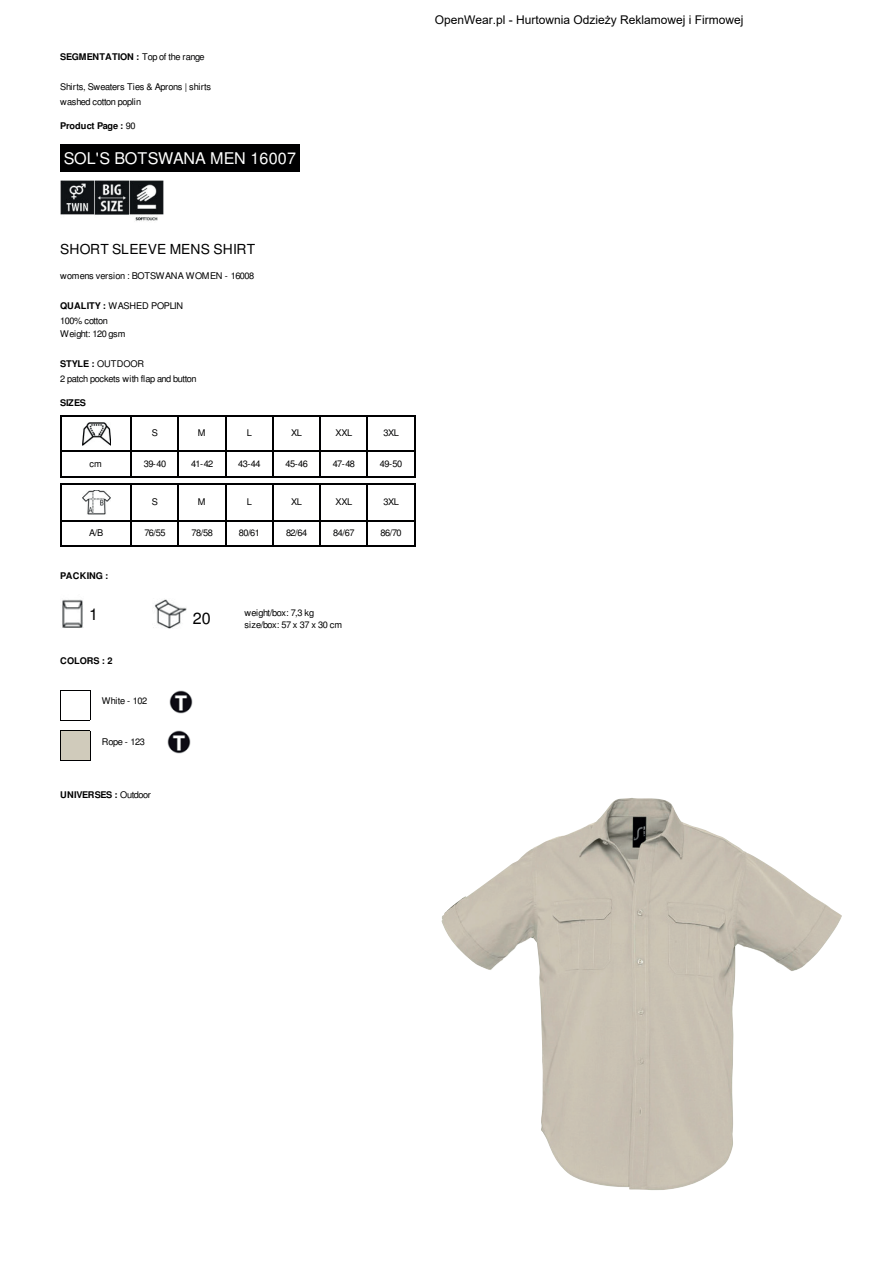
<style>
.page{position:relative;width:893px;height:1263px;background:#fff}
.page>*{position:absolute;margin:0;border:0;box-sizing:border-box;transform-origin:0 0}
.t1{font:16.2px "Nimbus San L";letter-spacing:.01em;color:#fff}
.t2{font:16.2px "Nimbus San L";color:#000001}
.t3{font:13.8px "Nimbus San L";color:#000001}
.t4{font:12px "Arial";color:#000}
.t5{font:9.15px/15px "Nimbus San L";letter-spacing:-.04em;color:#000001}
.t6{font:700 9.15px "Nimbus San L";letter-spacing:-.03em;color:#000001}
.t7{font:700 9.15px "Nimbus San L";letter-spacing:.03em;color:#000001}
.s1{font-weight:400}
.s2{font-weight:700}
</style>
<div class="page">
<hr style="left:60px;top:415px;width:72px;height:1px;background:#000001">
<hr style="left:60px;top:415px;width:1px;height:37px;background:#000001">
<hr style="left:131px;top:415px;width:48px;height:1px;background:#000001">
<hr style="left:131px;top:415px;width:1px;height:37px;background:#000001">
<hr style="left:178px;top:415px;width:48px;height:1px;background:#000001">
<hr style="left:178px;top:415px;width:1px;height:37px;background:#000001">
<hr style="left:225px;top:415px;width:48px;height:1px;background:#000001">
<hr style="left:225px;top:415px;width:1px;height:37px;background:#000001">
<hr style="left:272px;top:415px;width:49px;height:1px;background:#000001">
<hr style="left:272px;top:415px;width:1px;height:37px;background:#000001">
<hr style="left:319px;top:415px;width:49px;height:1px;background:#000001">
<hr style="left:319px;top:415px;width:2px;height:37px;background:#000001">
<hr style="left:367px;top:415px;width:48px;height:1px;background:#000001">
<hr style="left:367px;top:415px;width:1px;height:37px;background:#000001">
<hr style="left:414px;top:415px;width:1px;height:37px;background:#000001">
<hr style="left:60px;top:451px;width:72px;height:1px;background:#000001">
<hr style="left:60px;top:476px;width:72px;height:1px;background:#000001">
<svg style="left:60px;top:452px;width:1px;height:24px"></svg>
<hr style="left:131px;top:451px;width:48px;height:1px;background:#000001">
<hr style="left:131px;top:476px;width:48px;height:1px;background:#000001">
<svg style="left:131px;top:452px;width:1px;height:24px"></svg>
<hr style="left:178px;top:451px;width:48px;height:1px;background:#000001">
<hr style="left:178px;top:476px;width:48px;height:1px;background:#000001">
<svg style="left:178px;top:452px;width:1px;height:24px"></svg>
<hr style="left:225px;top:451px;width:48px;height:1px;background:#000001">
<hr style="left:225px;top:476px;width:48px;height:1px;background:#000001">
<svg style="left:225px;top:452px;width:1px;height:24px"></svg>
<hr style="left:272px;top:451px;width:49px;height:1px;background:#000001">
<hr style="left:272px;top:476px;width:49px;height:1px;background:#000001">
<svg style="left:272px;top:452px;width:1px;height:24px"></svg>
<hr style="left:319px;top:451px;width:49px;height:1px;background:#000001">
<hr style="left:319px;top:476px;width:49px;height:1px;background:#000001">
<hr style="left:319px;top:451px;width:2px;height:26px;background:#000001">
<hr style="left:367px;top:451px;width:48px;height:1px;background:#000001">
<hr style="left:367px;top:476px;width:48px;height:1px;background:#000001">
<svg style="left:367px;top:452px;width:1px;height:24px"></svg>
<svg style="left:414px;top:452px;width:1px;height:24px"></svg>
<hr style="left:60px;top:483px;width:72px;height:1px;background:#000001">
<hr style="left:60px;top:483px;width:1px;height:38px;background:#000001">
<hr style="left:131px;top:483px;width:48px;height:1px;background:#000001">
<hr style="left:131px;top:483px;width:1px;height:38px;background:#000001">
<hr style="left:178px;top:483px;width:48px;height:1px;background:#000001">
<hr style="left:178px;top:483px;width:1px;height:38px;background:#000001">
<hr style="left:225px;top:483px;width:48px;height:1px;background:#000001">
<hr style="left:225px;top:483px;width:1px;height:38px;background:#000001">
<hr style="left:272px;top:483px;width:49px;height:1px;background:#000001">
<hr style="left:272px;top:483px;width:1px;height:38px;background:#000001">
<hr style="left:319px;top:483px;width:49px;height:1px;background:#000001">
<hr style="left:319px;top:483px;width:2px;height:38px;background:#000001">
<hr style="left:367px;top:483px;width:48px;height:1px;background:#000001">
<hr style="left:367px;top:483px;width:1px;height:38px;background:#000001">
<hr style="left:414px;top:483px;width:1px;height:38px;background:#000001">
<hr style="left:60px;top:520px;width:72px;height:1px;background:#000001">
<hr style="left:60px;top:545px;width:72px;height:1px;background:#000001">
<svg style="left:60px;top:521px;width:1px;height:24px"></svg>
<hr style="left:131px;top:520px;width:48px;height:1px;background:#000001">
<hr style="left:131px;top:545px;width:48px;height:1px;background:#000001">
<svg style="left:131px;top:521px;width:1px;height:24px"></svg>
<hr style="left:178px;top:520px;width:48px;height:1px;background:#000001">
<hr style="left:178px;top:545px;width:48px;height:1px;background:#000001">
<svg style="left:178px;top:521px;width:1px;height:24px"></svg>
<hr style="left:225px;top:520px;width:48px;height:1px;background:#000001">
<hr style="left:225px;top:545px;width:48px;height:1px;background:#000001">
<svg style="left:225px;top:521px;width:1px;height:24px"></svg>
<hr style="left:272px;top:520px;width:49px;height:1px;background:#000001">
<hr style="left:272px;top:545px;width:49px;height:1px;background:#000001">
<svg style="left:272px;top:521px;width:1px;height:24px"></svg>
<hr style="left:319px;top:520px;width:49px;height:1px;background:#000001">
<hr style="left:319px;top:545px;width:49px;height:1px;background:#000001">
<hr style="left:319px;top:520px;width:2px;height:26px;background:#000001">
<hr style="left:367px;top:520px;width:48px;height:1px;background:#000001">
<hr style="left:367px;top:545px;width:48px;height:1px;background:#000001">
<svg style="left:367px;top:521px;width:1px;height:24px"></svg>
<svg style="left:414px;top:521px;width:1px;height:24px"></svg>
<hr style="left:60px;top:690px;width:30px;height:2px;background:#000001">
<hr style="left:60px;top:719px;width:30px;height:1px;background:#000001">
<hr style="left:60px;top:690px;width:1px;height:30px;background:#000001">
<hr style="left:89px;top:690px;width:1px;height:30px;background:#000001">
<img style="left:170px;top:690px;width:23px;height:23px">
<hr style="left:60px;top:731px;width:30px;height:1px;background:#000001">
<hr style="left:60px;top:760px;width:30px;height:1px;background:#000001">
<hr style="left:60px;top:731px;width:1px;height:30px;background:#000001">
<hr style="left:89px;top:731px;width:1px;height:30px;background:#000001">
<img style="left:167px;top:731px;width:23px;height:23px">
<div style="left:60px;top:144px;width:240px;height:28px;background:#000001"></div>
<img style="left:60px;top:180px;width:104px;height:41px">
<img style="left:82px;top:422px;width:29px;height:23px">
<img style="left:82px;top:490px;width:29px;height:24px">
<img style="left:62px;top:599px;width:21px;height:29px">
<img style="left:153px;top:599px;width:34px;height:29px">
<img style="left:441px;top:798px;width:401px;height:392px">
<p class="t6" style="left:60px;top:53px;width:146px">SEGMENTATION : <span class="s1">Top of the range</span></p>
<p class="t5" style="left:60px;top:80px;width:152px">Shirts, Sweaters Ties &amp; Aprons | shirts washed cotton poplin</p>
<p class="t6" style="left:60px;top:123px;width:77px">Product Page : <span class="s1">90</span></p>
<h1 class="t1" style="left:64px;top:152px;width:234px">SOL'S BOTSWANA MEN 16007</h1>
<h2 class="t3" style="left:60px;top:244px;width:197px">SHORT SLEEVE MENS SHIRT</h2>
<p class="t5" style="left:60px;top:269px;width:196px">womens version : BOTSWANA WOMEN - 16008</p>
<p class="t5" style="left:60px;top:299px;width:125px"><span class="s2">QUALITY :</span> WASHED POPLIN<br>100% cotton</p>
<p class="t5" style="left:60px;top:327px;width:67px">Weight: 120 gsm</p>
<p class="t5" style="left:60px;top:357px;width:138px"><span class="s2">STYLE :</span> OUTDOOR<br>2 patch pockets with flap and button</p>
<p class="t6" style="left:60px;top:399px;width:27px">SIZES</p>
<p class="t5" style="left:152px;top:426px;width:8px">S</p>
<p class="t5" style="left:198px;top:426px;width:9px">M</p>
<p class="t5" style="left:247px;top:426px;width:7px">L</p>
<p class="t5" style="left:291px;top:426px;width:12px">XL</p>
<p class="t5" style="left:336px;top:426px;width:18px">XXL</p>
<p class="t5" style="left:383px;top:426px;width:17px">3XL</p>
<p class="t5" style="left:90px;top:457px;width:14px">cm</p>
<p class="t5" style="left:144px;top:457px;width:24px">39-40</p>
<p class="t5" style="left:191px;top:457px;width:24px">41-42</p>
<p class="t5" style="left:238px;top:457px;width:24px">43-44</p>
<p class="t5" style="left:285px;top:457px;width:24px">45-46</p>
<p class="t5" style="left:333px;top:457px;width:24px">47-48</p>
<p class="t5" style="left:380px;top:457px;width:24px">49-50</p>
<p class="t5" style="left:152px;top:495px;width:8px">S</p>
<p class="t5" style="left:198px;top:495px;width:9px">M</p>
<p class="t5" style="left:247px;top:495px;width:7px">L</p>
<p class="t5" style="left:291px;top:495px;width:12px">XL</p>
<p class="t5" style="left:336px;top:495px;width:18px">XXL</p>
<p class="t5" style="left:383px;top:495px;width:17px">3XL</p>
<p class="t5" style="left:89px;top:526px;width:16px">A/B</p>
<p class="t5" style="left:144px;top:526px;width:23px">76/55</p>
<p class="t5" style="left:192px;top:526px;width:23px">78/58</p>
<p class="t5" style="left:239px;top:526px;width:23px">80/61</p>
<p class="t5" style="left:286px;top:526px;width:23px">82/64</p>
<p class="t5" style="left:333px;top:526px;width:23px">84/67</p>
<p class="t5" style="left:380px;top:526px;width:23px">86/70</p>
<p class="t7" style="left:60px;top:572px;width:49px">PACKING :</p>
<h1 class="t2" style="left:89px;top:608px;width:10px">1</h1>
<h1 class="t2" style="left:193px;top:612px;width:20px">20</h1>
<p class="t5" style="left:245px;top:607px;width:99px;line-height:12.6px">weight/box: 7,3 kg size/box: 57 x 37 x 30 cm</p>
<p class="t6" style="left:60px;top:657px;width:54px">COLORS : 2</p>
<p class="t5" style="left:102px;top:694px;width:47px">White - 102</p>
<p class="t5" style="left:102px;top:735px;width:45px">Rope - 123</p>
<p class="t6" style="left:60px;top:791px;width:92px">UNIVERSES : <span class="s1">Outdoor</span></p>
<h3 class="t4" style="left:435px;top:11px;width:310px">OpenWear.pl - Hurtownia Odzieży Reklamowej i Firmowej</h3>
</div>
